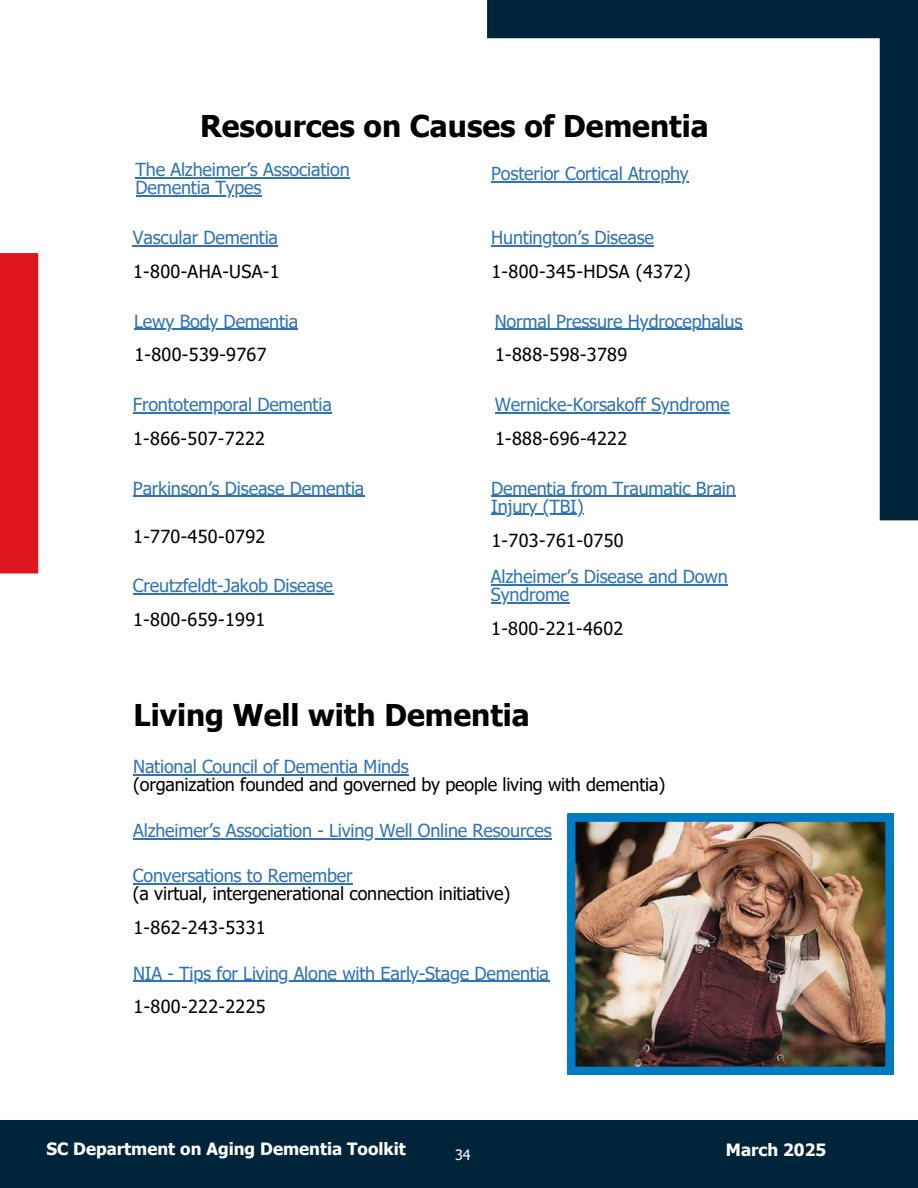
<style>
.page{position:relative;width:918px;height:1188px;background:#fff}
.page>*{position:absolute;margin:0;border:0;box-sizing:border-box;transform-origin:0 0}
.t1{font:700 30px "Tahoma";color:#000}
.t2{font:18px "Tahoma";letter-spacing:-.01em;color:#2e74b5}
.t3{font:18px "Tahoma";letter-spacing:.02em;color:#000}
.t4{font:18px "Tahoma";letter-spacing:-.01em;color:#000}
.t5{font:700 16.95px "Tahoma";color:#fff}
.t6{font:14.25px "Tahoma";color:#fff}
</style>
<div class="page">
<div style="left:0;top:1120px;width:918px;height:68px;background:#00253b"></div>
<div style="left:487px;top:0;width:431px;height:38px;background:#00253b"></div>
<div style="left:880px;top:26px;width:38px;height:494px;background:#00253b"></div>
<div style="left:0;top:253px;width:38px;height:320px;background:#de161e"></div>
<img style="left:568px;top:814px;width:325px;height:261px">
<hr style="left:136px;top:177px;width:214px;height:1px;background:#2e74b5">
<hr style="left:136px;top:195px;width:126px;height:1px;background:#2e74b5">
<hr style="left:133px;top:245px;width:145px;height:1px;background:#2e74b5">
<hr style="left:134px;top:329px;width:164px;height:1px;background:#2e74b5">
<hr style="left:133px;top:412px;width:199px;height:1px;background:#2e74b5">
<hr style="left:133px;top:496px;width:231px;height:1px;background:#2e74b5">
<hr style="left:133px;top:594px;width:200px;height:1px;background:#2e74b5">
<hr style="left:491px;top:181px;width:198px;height:1px;background:#2e74b5">
<hr style="left:491px;top:245px;width:163px;height:1px;background:#2e74b5">
<hr style="left:495px;top:329px;width:247px;height:1px;background:#2e74b5">
<hr style="left:495px;top:412px;width:235px;height:1px;background:#2e74b5">
<hr style="left:491px;top:496px;width:245px;height:1px;background:#2e74b5">
<hr style="left:491px;top:514px;width:93px;height:1px;background:#2e74b5">
<hr style="left:491px;top:585px;width:237px;height:1px;background:#2e74b5">
<hr style="left:491px;top:603px;width:78px;height:1px;background:#2e74b5">
<hr style="left:133px;top:775px;width:276px;height:1px;background:#2e74b5">
<hr style="left:133px;top:838px;width:419px;height:1px;background:#2e74b5">
<hr style="left:133px;top:884px;width:220px;height:1px;background:#2e74b5">
<hr style="left:133px;top:981px;width:416px;height:1px;background:#2e74b5">
<p class="t1" style="left:200px;top:107px;width:510px">Resources on Causes of Dementia</p>
<p class="t2" style="left:136px;top:158px;width:216px">The Alzheimer’s Association</p>
<p class="t2" style="left:136px;top:176px;width:127px">Dementia Types</p>
<p class="t2" style="left:491px;top:162px;width:199px">Posterior Cortical Atrophy</p>
<p class="t2" style="left:133px;top:226px;width:147px">Vascular Dementia</p>
<p class="t2" style="left:491px;top:226px;width:164px">Huntington’s Disease</p>
<h1 class="t3" style="left:133px;top:260px;width:148px">1-800-AHA-USA-1</h1>
<p class="t3" style="left:491px;top:260px;width:201px">1-800-345-HDSA (4372)</p>
<h2 class="t2" style="left:134px;top:310px;width:165px">Lewy Body Dementia</h2>
<h2 class="t2" style="left:495px;top:310px;width:249px">Normal Pressure Hydrocephalus</h2>
<p class="t3" style="left:134px;top:343px;width:134px">1-800-539-9767</p>
<p class="t3" style="left:495px;top:343px;width:134px">1-888-598-3789</p>
<p class="t2" style="left:133px;top:393px;width:200px">Frontotemporal Dementia</p>
<p class="t2" style="left:495px;top:393px;width:236px">Wernicke-Korsakoff Syndrome</p>
<p class="t3" style="left:133px;top:427px;width:133px">1-866-507-7222</p>
<p class="t3" style="left:495px;top:427px;width:134px">1-888-696-4222</p>
<p class="t2" style="left:133px;top:477px;width:233px">Parkinson’s Disease Dementia</p>
<p class="t2" style="left:491px;top:477px;width:246px">Dementia from Traumatic Brain</p>
<p class="t2" style="left:491px;top:495px;width:94px">Injury (TBI)</p>
<p class="t3" style="left:133px;top:525px;width:134px">1-770-450-0792</p>
<p class="t3" style="left:491px;top:529px;width:134px">1-703-761-0750</p>
<p class="t2" style="left:133px;top:574px;width:202px">Creutzfeldt-Jakob Disease</p>
<p class="t2" style="left:491px;top:565px;width:238px">Alzheimer’s Disease and Down</p>
<p class="t2" style="left:491px;top:583px;width:80px">Syndrome</p>
<p class="t3" style="left:133px;top:608px;width:134px">1-800-659-1991</p>
<p class="t3" style="left:491px;top:617px;width:134px">1-800-221-4602</p>
<p class="t1" style="left:134px;top:696px;width:398px">Living Well with Dementia</p>
<p class="t2" style="left:133px;top:755px;width:277px">National Council of Dementia Minds</p>
<p class="t4" style="left:133px;top:773px;width:534px">(organization founded and governed by people living with dementia)</p>
<p class="t2" style="left:133px;top:819px;width:420px">Alzheimer’s Association - Living Well Online Resources</p>
<p class="t2" style="left:133px;top:864px;width:221px">Conversations to Remember</p>
<p class="t4" style="left:133px;top:882px;width:379px">(a virtual, intergenerational connection initiative)</p>
<p class="t3" style="left:133px;top:916px;width:134px">1-862-243-5331</p>
<h3 class="t2" style="left:133px;top:962px;width:418px">NIA - Tips for Living Alone with Early-Stage Dementia</h3>
<p class="t3" style="left:134px;top:995px;width:134px">1-800-222-2225</p>
<p class="t5" style="left:46px;top:1138px;width:361px">SC Department on Aging Dementia Toolkit</p>
<p class="t6" style="left:455px;top:1146px;width:17px">34</p>
<h1 class="t5" style="left:726px;top:1139px;width:102px">March 2025</h1>
</div>
